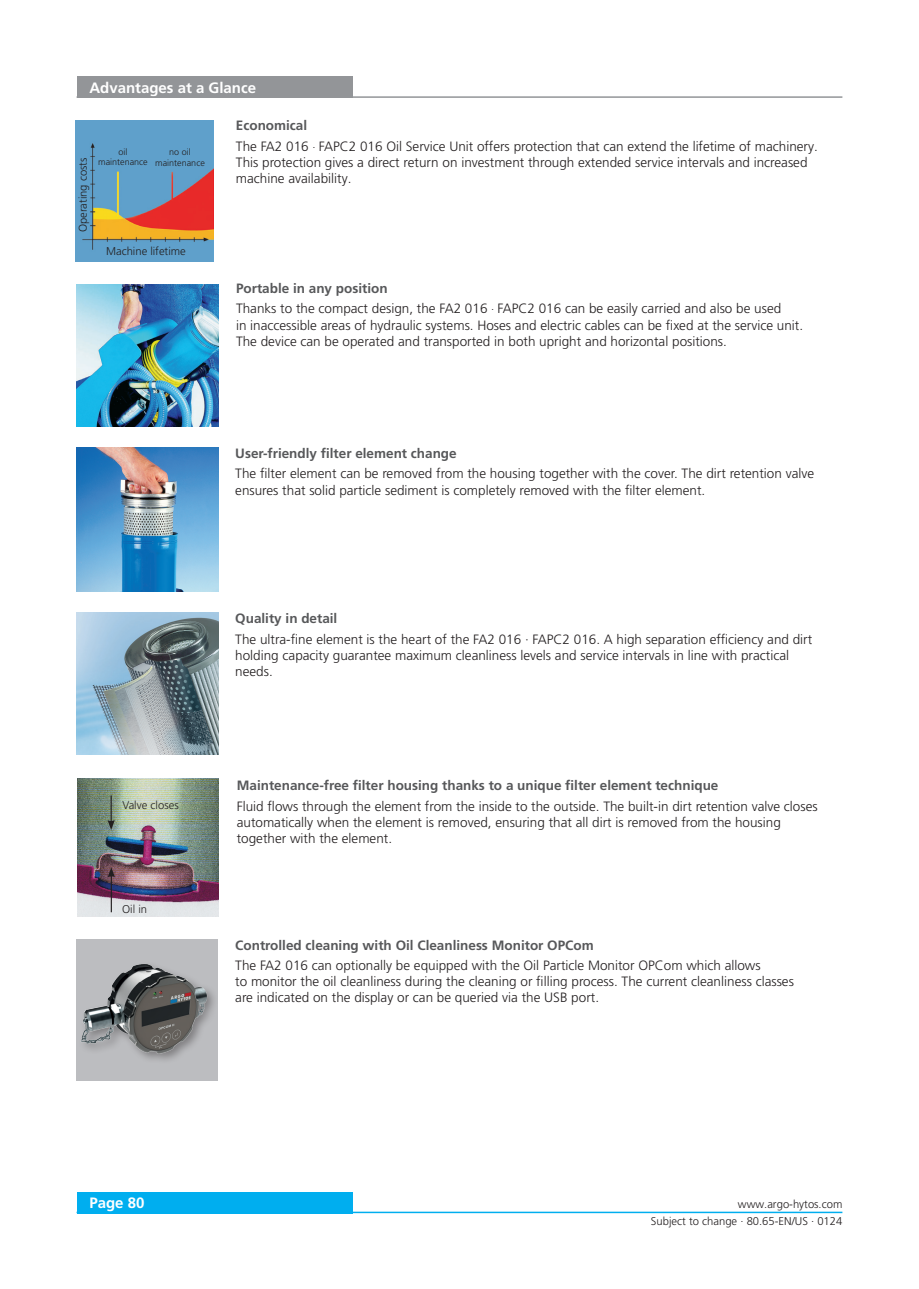
<style>
.page{position:relative;width:919px;height:1289px;background:#fff}
.page>*{position:absolute;margin:0;border:0;box-sizing:border-box;transform-origin:0 0}
._04_Headline_white{font:700 15px "Frutiger LT Pro";color:#fff}
._06_Copytext{font:300 13.5px/16.2px "Frutiger LT Pro";color:#231f20}
._05_Subline_Copytext{font:700 13.5px "Frutiger LT Pro";color:#57585a}
.t1{font:300 11.25px "Frutiger LT Pro";color:#231f20}
.t2{font:300 9px "Frutiger LT Pro";color:#231f20}
.s1{font-size:11.25px}
</style>
<div class="page">
<div style="left:77px;top:1191px;width:275px;height:22px;background:#00aeef"></div>
<hr style="left:77px;top:1211px;width:765px;height:2px;background:#00aeef">
<div style="left:77px;top:77px;width:275px;height:21px;background:#939598"></div>
<hr style="left:77px;top:96px;width:765px;height:2px;background:#939598">
<img style="left:77px;top:284px;width:141px;height:142px">
<img style="left:77px;top:612px;width:141px;height:142px">
<div style="left:76px;top:939px;width:142px;height:142px;background:#bcbdc0"></div>
<img style="left:81px;top:964px;width:133px;height:96px">
<img style="left:77px;top:447px;width:141px;height:144px">
<img style="left:77px;top:778px;width:141px;height:138px">
<svg style="left:107px;top:795px;width:8px;height:35px"></svg>
<hr style="left:111px;top:875px;width:1px;height:37px;background:#231f20">
<svg style="left:108px;top:867px;width:7px;height:10px"></svg>
<img style="left:75px;top:120px;width:139px;height:141px">
<p class="_04_Headline_white" style="left:89px;top:79px;width:168px">Advantages at a Glance</p>
<p class="_05_Subline_Copytext" style="left:236px;top:118px;width:73px">Economical</p>
<p class="_06_Copytext" style="left:236px;top:138px;width:583px">The FA2 016 <span class="s1">·</span> FAPC2 016 Oil Service Unit offers protection that can extend the lifetime of machinery.<br>This protection gives a direct return on investment through extended service intervals and increased machine availability.</p>
<p class="t2" style="left:118px;top:146px;width:10px">oil</p>
<p class="t2" style="left:98px;top:157px;width:51px">maintenance</p>
<p class="t2" style="left:169px;top:146px;width:23px">no oil</p>
<p class="t2" style="left:155px;top:157px;width:51px">maintenance</p>
<p class="t1" style="left:76px;top:232px;width:77px;rotate:-90deg">Operating costs</p>
<p class="t1" style="left:106px;top:245px;width:81px">Machine lifetime</p>
<p class="t1" style="left:122px;top:798px;width:58px">Valve closes</p>
<p class="t1" style="left:122px;top:902px;width:26px">Oil in</p>
<p class="_05_Subline_Copytext" style="left:236px;top:280px;width:153px">Portable in any position</p>
<p class="_06_Copytext" style="left:236px;top:301px;width:568px">Thanks to the compact design, the FA2 016 <span class="s1">·</span> FAPC2 016 can be easily carried and also be used<br>in inaccessible areas of hydraulic systems. Hoses and electric cables can be fixed at the service unit.<br>The device can be operated and transported in both upright and horizontal positions.</p>
<p class="_05_Subline_Copytext" style="left:235px;top:445px;width:223px">User-friendly filter element change</p>
<p class="_06_Copytext" style="left:235px;top:465px;width:580px">The filter element can be removed from the housing together with the cover. The dirt retention valve ensures that solid particle sediment is completely removed with the filter element.</p>
<p class="_05_Subline_Copytext" style="left:235px;top:610px;width:104px">Quality in detail</p>
<p class="_06_Copytext" style="left:235px;top:631px;width:578px">The ultra-fine element is the heart of the FA2 016 · FAPC2 016. A high separation efficiency and dirt holding capacity guarantee maximum cleanliness levels and service intervals in line with practical needs.</p>
<p class="_05_Subline_Copytext" style="left:237px;top:777px;width:483px">Maintenance-free filter housing thanks to a unique filter element technique</p>
<p class="_06_Copytext" style="left:237px;top:798px;width:582px">Fluid flows through the element from the inside to the outside. The built-in dirt retention valve closes automatically when the element is removed, ensuring that all dirt is removed from the housing together with the element.</p>
<p class="_05_Subline_Copytext" style="left:235px;top:936px;width:360px">Controlled cleaning with Oil Cleanliness Monitor OPCom</p>
<p class="_06_Copytext" style="left:235px;top:957px;width:560px">The FA2 016 can optionally be equipped with the Oil Particle Monitor OPCom which allows<br>to monitor the oil cleanliness during the cleaning or filling process. The current cleanliness classes are indicated on the display or can be queried via the USB port.</p>
<p class="_04_Headline_white" style="left:89px;top:1194px;width:57px">Page 80</p>
<p class="t1" style="left:738px;top:1197px;width:106px">www.argo-hytos.com</p>
<p class="t1" style="left:651px;top:1214px;width:193px">Subject to change · 80.65-EN/US · 0124</p>
</div>
